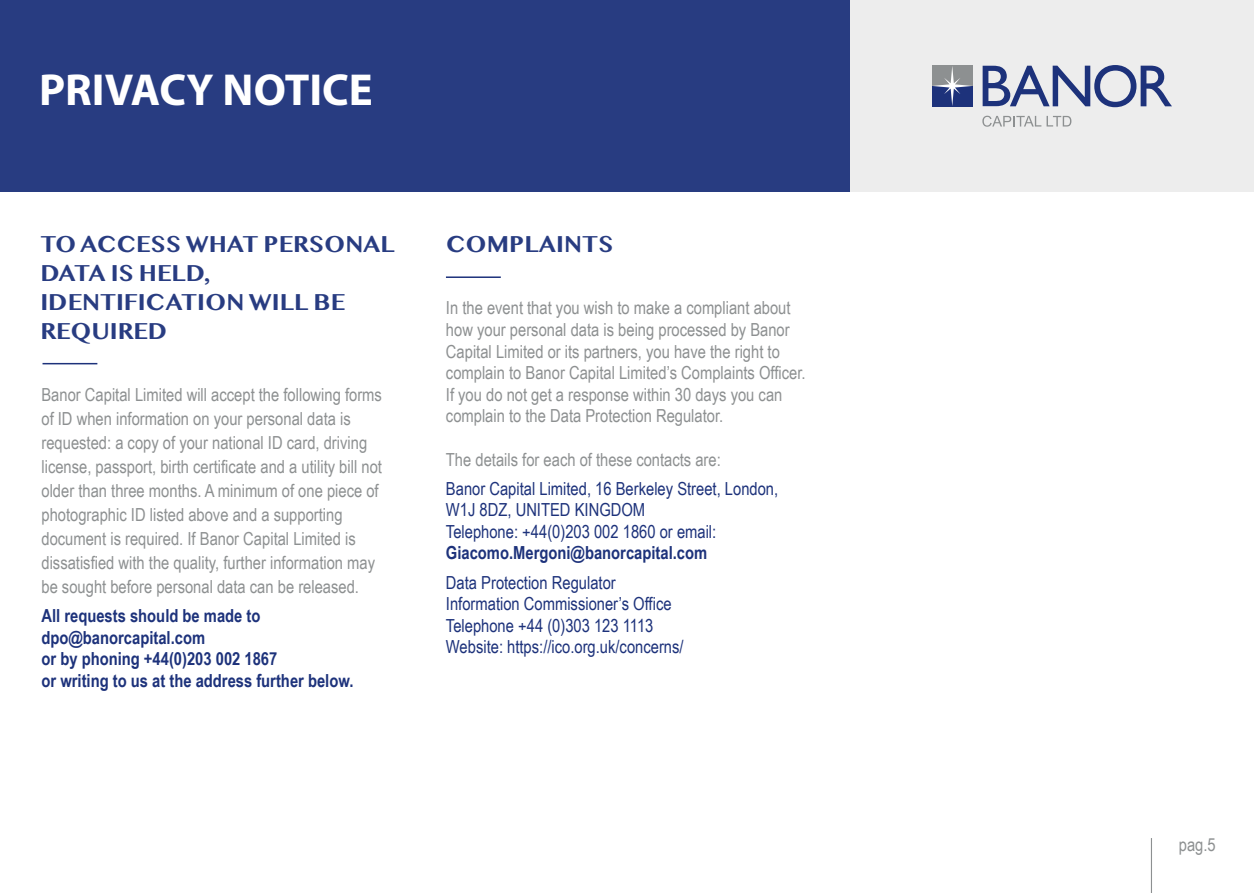
<style>
.page{position:relative;width:1254px;height:893px;background:#fff}
.page>*{position:absolute;margin:0;border:0;box-sizing:border-box;transform-origin:0 0}
.t1{font:700 45px "Myriad Pro";color:#fff}
.t2{font:700 24px/28.8px "Malayalam MN";color:rgb(29 50 123/.95)}
.t3{font:18px/24px "Arial Narrow";color:#8d9091}
.t4{font:18px/21.6px "Arial Narrow";color:#1d327b}
.t5{font:700 18px/21.6px "Arial Narrow";color:#1d327b}
</style>
<div class="page">
<div style="left:0;top:0;width:850px;height:192px;background:#283c81"></div>
<div style="left:850px;top:0;width:404px;height:192px;background:#ededed"></div>
<svg style="left:932px;top:66px;width:40px;height:40px;background:#667192"></svg>
<svg style="left:983px;top:65px;width:189px;height:42px"></svg>
<svg style="left:982px;top:116px;width:89px;height:11px"></svg>
<hr style="left:43px;top:363px;width:54px;height:1px;background:#1d327b">
<hr style="left:1151px;top:838px;width:1px;height:55px;background:#8d9091">
<hr style="left:446px;top:276px;width:55px;height:2px;background:#1d327b">
<h1 class="t1" style="left:39px;top:60px;width:335px">PRIVACY NOTICE</h1>
<h2 class="t2" style="left:40px;top:233px;width:356px">TO ACCESS WHAT PERSONAL<br>DATA IS HELD,<br>IDENTIFICATION WILL BE<br>REQUIRED</h2>
<p class="t3" style="left:41px;top:382px;width:342px">Banor Capital Limited will accept the following forms of ID when information on your personal data is requested: a copy of your national ID card, driving license, passport, birth certificate and a utility bill not older than three months. A minimum of one piece of photographic ID listed above and a supporting document is required. If Banor Capital Limited is dissatisfied with the quality, further information may be sought before personal data can be released.</p>
<p class="t5" style="left:41px;top:604px;width:313px">All requests should be made to dpo@banorcapital.com<br>or by phoning +44(0)203 002 1867<br>or writing to us at the address further below.</p>
<h2 class="t2" style="left:446px;top:233px;width:169px">COMPLAINTS</h2>
<p class="t3" style="left:446px;top:296px;width:361px;line-height:21.6px">In the event that you wish to make a compliant about how your personal data is being processed by Banor Capital Limited or its partners, you have the right to complain to Banor Capital Limited’s Complaints Officer.<br>If you do not get a response within 30 days you can complain to the Data Protection Regulator.</p>
<p class="t3" style="left:446px;top:446px;width:276px">The details for each of these contacts are:</p>
<p class="t4" style="left:446px;top:477px;width:334px">Banor Capital Limited, 16 Berkeley Street, London,<br>W1J 8DZ, UNITED KINGDOM<br>Telephone: +44(0)203 002 1860 or email:</p>
<p class="t5" style="left:446px;top:541px;width:263px">Giacomo.Mergoni@banorcapital.com</p>
<p class="t4" style="left:446px;top:571px;width:239px">Data Protection Regulator Information Commissioner’s Office Telephone +44 (0)303 123 1113<br>Website: https://ico.org.uk/concerns/</p>
<p class="t3" style="left:1179px;top:832px;width:38px">pag.5</p>
</div>
